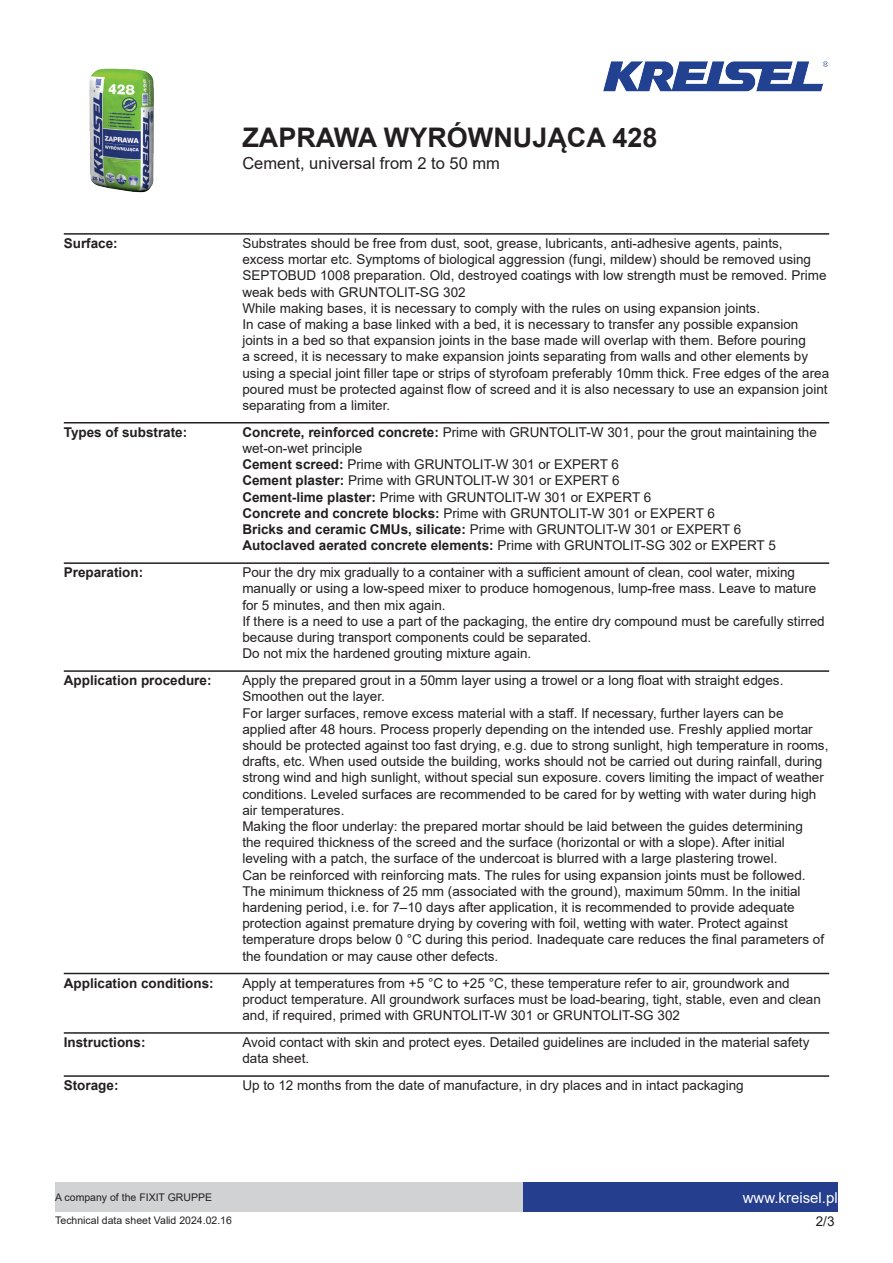
<style>
.page{position:relative;width:893px;height:1263px;background:#fff}
.page>*{position:absolute;margin:0;border:0;box-sizing:border-box;transform-origin:0 0}
.t1{font:700 27px "Arial";color:#231f20}
.t2{font:16.5px "Arial";color:#231f20}
.t3{font:15px "Arial";color:#fff}
.t4{font:13.5px/16.2px "Arial";color:#231f20}
.t5{font:700 13.5px "Arial";color:#231f20}
.t6{font:10.5px "Arial";color:#231f20}
.s1{font-weight:700}
</style>
<div class="page">
<img style="left:89px;top:68px;width:65px;height:125px">
<img style="left:603px;top:61px;width:226px;height:31px">
<div style="left:523px;top:1182px;width:315px;height:30px;background:#253f8e"></div>
<div style="left:55px;top:1182px;width:468px;height:30px;background:#d1d2d4"></div>
<hr style="left:64px;top:233px;width:765px;height:2px;background:#231f20">
<hr style="left:64px;top:422px;width:765px;height:1px;background:#231f20">
<hr style="left:64px;top:562px;width:765px;height:2px;background:#231f20">
<hr style="left:64px;top:670px;width:765px;height:2px;background:#231f20">
<hr style="left:64px;top:973px;width:765px;height:1px;background:#231f20">
<hr style="left:64px;top:1032px;width:765px;height:2px;background:#231f20">
<hr style="left:64px;top:1075px;width:765px;height:2px;background:#231f20">
<h1 class="t1" style="left:242px;top:119px;width:417px">ZAPRAWA WYRÓWNUJĄCA 428</h1>
<p class="t2" style="left:242px;top:152px;width:259px">Cement, universal from 2 to 50 mm</p>
<p class="t5" style="left:64px;top:234px;width:56px">Surface:</p>
<p class="t4" style="left:242px;top:235px;width:588px">Substrates should be free from dust, soot, grease, lubricants, anti-adhesive agents, paints,<br>excess mortar etc. Symptoms of biological aggression (fungi, mildew) should be removed using SEPTOBUD 1008 preparation. Old, destroyed coatings with low strength must be removed. Prime weak beds with GRUNTOLIT-SG 302<br>While making bases, it is necessary to comply with the rules on using expansion joints.<br>In case of making a base linked with a bed, it is necessary to transfer any possible expansion joints in a bed so that expansion joints in the base made will overlap with them. Before pouring<br>a screed, it is necessary to make expansion joints separating from walls and other elements by using a special joint filler tape or strips of styrofoam preferably 10mm thick. Free edges of the area poured must be protected against flow of screed and it is also necessary to use an expansion joint separating from a limiter.</p>
<p class="t5" style="left:64px;top:423px;width:125px">Types of substrate:</p>
<p class="t4" style="left:242px;top:424px;width:576px"><span class="s1">Concrete, reinforced concrete:</span> Prime with GRUNTOLIT-W 301, pour the grout maintaining the wet-on-wet principle<br><span class="s1">Cement screed:</span> Prime with GRUNTOLIT-W 301 or EXPERT 6<br><span class="s1">Cement plaster:</span> Prime with GRUNTOLIT-W 301 or EXPERT 6<br><span class="s1">Cement-lime plaster:</span> Prime with GRUNTOLIT-W 301 or EXPERT 6<br><span class="s1">Concrete and concrete blocks:</span> Prime with GRUNTOLIT-W 301 or EXPERT 6<br><span class="s1">Bricks and ceramic CMUs, silicate:</span> Prime with GRUNTOLIT-W 301 or EXPERT 6<br><span class="s1">Autoclaved aerated concrete elements:</span> Prime with GRUNTOLIT-SG 302 or EXPERT 5</p>
<p class="t5" style="left:64px;top:563px;width:81px">Preparation:</p>
<p class="t4" style="left:242px;top:564px;width:584px">Pour the dry mix gradually to a container with a sufficient amount of clean, cool water, mixing manually or using a low-speed mixer to produce homogenous, lump-free mass. Leave to mature for 5 minutes, and then mix again.<br>If there is a need to use a part of the packaging, the entire dry compound must be carefully stirred because during transport components could be separated.<br>Do not mix the hardened grouting mixture again.</p>
<p class="t5" style="left:64px;top:671px;width:149px">Application procedure:</p>
<p class="t4" style="left:242px;top:672px;width:588px">Apply the prepared grout in a 50mm layer using a trowel or a long float with straight edges.<br>Smoothen out the layer.<br>For larger surfaces, remove excess material with a staff. If necessary, further layers can be applied after 48 hours. Process properly depending on the intended use. Freshly applied mortar should be protected against too fast drying, e.g. due to strong sunlight, high temperature in rooms, drafts, etc. When used outside the building, works should not be carried out during rainfall, during strong wind and high sunlight, without special sun exposure. covers limiting the impact of weather conditions. Leveled surfaces are recommended to be cared for by wetting with water during high air temperatures.<br>Making the floor underlay: the prepared mortar should be laid between the guides determining<br>the required thickness of the screed and the surface (horizontal or with a slope). After initial leveling with a patch, the surface of the undercoat is blurred with a large plastering trowel.<br>Can be reinforced with reinforcing mats. The rules for using expansion joints must be followed.<br>The minimum thickness of 25 mm (associated with the ground), maximum 50mm. In the initial hardening period, i.e. for 7–10 days after application, it is recommended to provide adequate protection against premature drying by covering with foil, wetting with water. Protect against temperature drops below 0 °C during this period. Inadequate care reduces the final parameters of the foundation or may cause other defects.</p>
<p class="t5" style="left:64px;top:973px;width:152px">Application conditions:</p>
<p class="t4" style="left:242px;top:975px;width:580px">Apply at temperatures from +5 °C to +25 °C, these temperature refer to air, groundwork and product temperature. All groundwork surfaces must be load-bearing, tight, stable, even and clean and, if required, primed with GRUNTOLIT-W 301 or GRUNTOLIT-SG 302</p>
<p class="t5" style="left:64px;top:1033px;width:83px">Instructions:</p>
<p class="t4" style="left:242px;top:1034px;width:569px">Avoid contact with skin and protect eyes. Detailed guidelines are included in the material safety data sheet.</p>
<p class="t5" style="left:64px;top:1076px;width:56px">Storage:</p>
<p class="t4" style="left:242px;top:1077px;width:503px">Up to 12 months from the date of manufacture, in dry places and in intact packaging</p>
<p class="t6" style="left:55px;top:1190px;width:158px">A company of the FIXIT GRUPPE</p>
<p class="t3" style="left:743px;top:1187px;width:97px">www.kreisel.pl</p>
<p class="t6" style="left:55px;top:1213px;width:178px">Technical data sheet Valid 2024.02.16</p>
<p class="t4" style="left:816px;top:1213px;width:20px">2/3</p>
</div>
